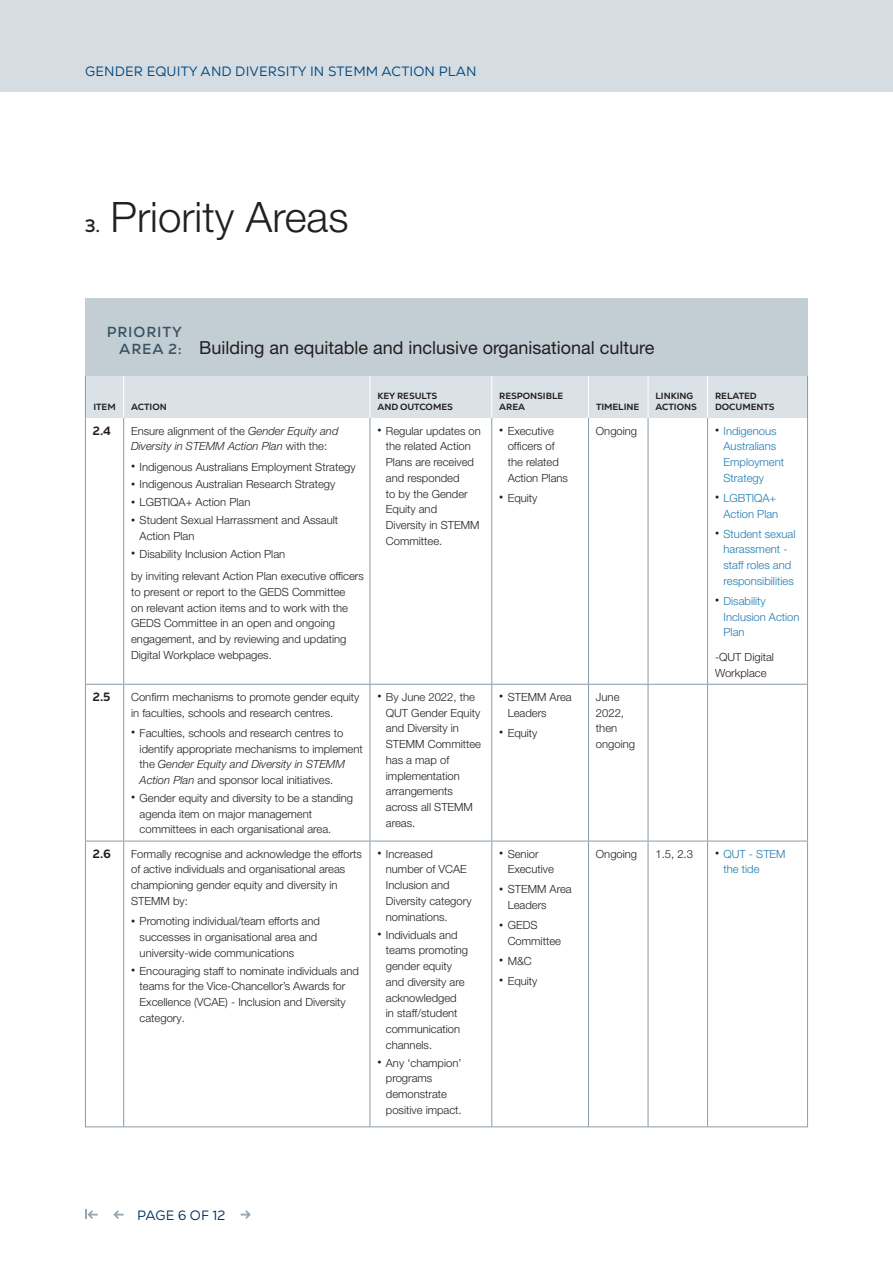
<style>
.page{position:relative;width:893px;height:1263px;background:#fff}
.page>*{position:absolute;margin:0;border:0;box-sizing:border-box;transform-origin:0 0}
.t1{font:300 42px "Helvetica Neue LT Pro";color:#231f20}
.t2{font:18px "Helvetica Neue LT Pro";color:#231f20}
.t3{font:700 18px "Nexa Text";color:#231f20}
.t4{font:700 14.55px "Nexa Text";letter-spacing:.06em;color:#385465}
.t5{font:13.5px "Nexa Text";letter-spacing:.01em;color:#00467e}
.t6{font:13.5px "Nexa Text";color:#003263}
.t7{font:800 12px "Nexa Text";color:#231f20}
.t8{font:300 11.25px/15.8px "Helvetica Neue LT Pro";color:#231f20}
.t9{font:300 11.25px/15.8px "Helvetica Neue LT Pro";color:#207bb1}
.t10{font:italic 300 11.25px/15.8px "Helvetica Neue LT Pro";color:#231f20}
.t11{font:800 9px/10.8px "Nexa Text";letter-spacing:-.005em;color:#231f20}
.s1{font-family:"Nexa Text";font-weight:700;font-size:14.55px;color:#385465}
.s2{font-style:normal}
.s3{font-size:8.25px}
.s4{font-size:8.25px;color:#231f20}
.s5{font-style:italic}
</style>
<div class="page">
<div style="left:0;top:0;width:893px;height:91px;background:#d5dde2"></div>
<div style="left:86px;top:375px;width:721px;height:43px;background:#dbe2e7"></div>
<hr style="left:123px;top:375px;width:1px;height:43px;background:#fff">
<hr style="left:370px;top:375px;width:1px;height:43px;background:#fff">
<hr style="left:491px;top:375px;width:1px;height:43px;background:#fff">
<hr style="left:588px;top:375px;width:1px;height:43px;background:#fff">
<hr style="left:648px;top:375px;width:1px;height:43px;background:#fff">
<hr style="left:707px;top:375px;width:1px;height:43px;background:#fff">
<hr style="left:85px;top:375px;width:1px;height:43px;background:#899aa8">
<hr style="left:807px;top:375px;width:1px;height:43px;background:#899aa8">
<hr style="left:85px;top:418px;width:1px;height:266px;background:#899aa8">
<hr style="left:123px;top:418px;width:1px;height:266px;background:#899aa8">
<hr style="left:370px;top:418px;width:1px;height:266px;background:#899aa8">
<hr style="left:491px;top:418px;width:1px;height:266px;background:#899aa8">
<hr style="left:588px;top:418px;width:1px;height:266px;background:#899aa8">
<hr style="left:648px;top:418px;width:1px;height:266px;background:#899aa8">
<hr style="left:707px;top:418px;width:1px;height:266px;background:#899aa8">
<hr style="left:807px;top:418px;width:1px;height:266px;background:#899aa8">
<hr style="left:85px;top:684px;width:39px;height:1px;background:#899aa8">
<hr style="left:85px;top:685px;width:1px;height:156px;background:#899aa8">
<hr style="left:124px;top:684px;width:246px;height:1px;background:#899aa8">
<hr style="left:123px;top:685px;width:1px;height:156px;background:#899aa8">
<hr style="left:370px;top:684px;width:122px;height:1px;background:#899aa8">
<hr style="left:370px;top:685px;width:1px;height:156px;background:#899aa8">
<hr style="left:492px;top:684px;width:96px;height:1px;background:#899aa8">
<hr style="left:491px;top:685px;width:1px;height:156px;background:#899aa8">
<hr style="left:588px;top:684px;width:60px;height:1px;background:#899aa8">
<hr style="left:588px;top:685px;width:1px;height:156px;background:#899aa8">
<hr style="left:648px;top:684px;width:60px;height:1px;background:#899aa8">
<hr style="left:648px;top:685px;width:1px;height:156px;background:#899aa8">
<hr style="left:708px;top:684px;width:100px;height:1px;background:#899aa8">
<hr style="left:707px;top:685px;width:1px;height:156px;background:#899aa8">
<hr style="left:807px;top:685px;width:1px;height:156px;background:#899aa8">
<hr style="left:85px;top:841px;width:39px;height:1px;background:#899aa8">
<hr style="left:85px;top:841px;width:1px;height:286px;background:#899aa8">
<hr style="left:124px;top:841px;width:246px;height:1px;background:#899aa8">
<hr style="left:123px;top:841px;width:1px;height:286px;background:#899aa8">
<hr style="left:370px;top:841px;width:122px;height:1px;background:#899aa8">
<hr style="left:370px;top:841px;width:1px;height:286px;background:#899aa8">
<hr style="left:492px;top:841px;width:96px;height:1px;background:#899aa8">
<hr style="left:491px;top:841px;width:1px;height:286px;background:#899aa8">
<hr style="left:588px;top:841px;width:60px;height:1px;background:#899aa8">
<hr style="left:588px;top:841px;width:1px;height:286px;background:#899aa8">
<hr style="left:648px;top:841px;width:60px;height:1px;background:#899aa8">
<hr style="left:648px;top:841px;width:1px;height:286px;background:#899aa8">
<hr style="left:708px;top:841px;width:100px;height:1px;background:#899aa8">
<hr style="left:707px;top:841px;width:1px;height:286px;background:#899aa8">
<hr style="left:807px;top:841px;width:1px;height:286px;background:#899aa8">
<div style="left:85px;top:298px;width:723px;height:77px;background:#c3ced4"></div>
<hr style="left:85px;top:1126px;width:723px;height:1px;background:#899aa8">
<svg style="left:113px;top:1210px;width:11px;height:9px"></svg>
<svg style="left:241px;top:1210px;width:10px;height:9px"></svg>
<svg style="left:85px;top:1210px;width:13px;height:9px"></svg>
<p class="t5" style="left:85px;top:63px;width:393px">GENDER EQUITY AND DIVERSITY IN STEMM ACTION PLAN</p>
<h2 class="t3" style="left:85px;top:214px;width:17px">3.</h2>
<h1 class="t1" style="left:111px;top:191px;width:240px">Priority Areas</h1>
<p class="t4" style="left:107px;top:322px;width:77px">PRIORITY</p>
<h2 class="t2" style="left:119px;top:337px;width:537px"><span class="s1">AREA 2:</span> Building an equitable and inclusive organisational culture</h2>
<p class="t11" style="left:93px;top:401px;width:24px">ITEM</p>
<p class="t11" style="left:131px;top:401px;width:37px">ACTION</p>
<p class="t11" style="left:377px;top:390px;width:77px">KEY RESULTS<br>AND OUTCOMES</p>
<p class="t11" style="left:499px;top:390px;width:65px">RESPONSIBLE<br>AREA</p>
<p class="t11" style="left:596px;top:401px;width:45px">TIMELINE</p>
<p class="t11" style="left:655px;top:390px;width:43px">LINKING<br>ACTIONS</p>
<p class="t11" style="left:715px;top:390px;width:61px">RELATED<br>DOCUMENTS</p>
<p class="t7" style="left:93px;top:423px;width:20px">2.4</p>
<p class="t10" style="left:131px;top:422px;width:209px"><span class="s2">Ensure alignment of the</span> Gender Equity and<br>Diversity in STEMM Action Plan <span class="s2">with the:</span></p>
<p class="t8" style="left:131px;top:458px;width:226px"><span class="s3">•</span> Indigenous Australians Employment Strategy</p>
<p class="t8" style="left:131px;top:476px;width:206px"><span class="s3">•</span> Indigenous Australian Research Strategy</p>
<p class="t8" style="left:131px;top:494px;width:121px"><span class="s3">•</span> LGBTIQA+ Action Plan</p>
<p class="t8" style="left:140px;top:512px;width:200px;text-indent:-9px"><span class="s3">•</span> Student Sexual Harrassment and Assault<br>Action Plan</p>
<p class="t8" style="left:131px;top:542px;width:234px;line-height:22.4px"><span class="s3">•</span> Disability Inclusion Action Plan<br>by inviting relevant Action Plan executive officers</p>
<p class="t8" style="left:131px;top:584px;width:218px">to present or report to the GEDS Committee on relevant action items and to work with the GEDS Committee in an open and ongoing engagement, and by reviewing and updating Digital Workplace webpages.</p>
<p class="t8" style="left:596px;top:422px;width:43px">Ongoing</p>
<p class="t9" style="left:723px;top:422px;width:62px;text-indent:-9px"><span class="s4">•</span> Indigenous<br>Australians<br>Employment<br>Strategy</p>
<p class="t9" style="left:715px;top:490px;width:65px;text-align:right"><span class="s4">•</span> LGBTIQA+<br>Action Plan</p>
<p class="t9" style="left:723px;top:525px;width:73px;text-indent:-9px"><span class="s4">•</span> Student sexual harassment - staff roles and responsibilities</p>
<p class="t9" style="left:723px;top:593px;width:78px;text-indent:-9px"><span class="s4">•</span> Disability<br>Inclusion Action<br>Plan</p>
<p class="t8" style="left:715px;top:649px;width:60px">-QUT Digital<br>Workplace</p>
<p class="t8" style="left:386px;top:422px;width:97px;text-indent:-9px"><span class="s3">•</span> Regular updates on the related Action<br>Plans are received and responded<br>to by the Gender<br>Equity and<br>Diversity in STEMM<br>Committee.</p>
<p class="t8" style="left:508px;top:422px;width:62px;text-indent:-9px"><span class="s3">•</span> Executive officers of the related<br>Action Plans</p>
<p class="t8" style="left:499px;top:490px;width:40px"><span class="s3">•</span> Equity</p>
<p class="t7" style="left:93px;top:689px;width:19px">2.5</p>
<p class="t8" style="left:131px;top:689px;width:230px">Confirm mechanisms to promote gender equity in faculties, schools and research centres.</p>
<p class="t8" style="left:140px;top:725px;width:225px;text-indent:-9px"><span class="s3">•</span> Faculties, schools and research centres to identify appropriate mechanisms to implement the <span class="s5">Gender Equity and Diversity in STEMM Action Plan</span> and sponsor local initiatives.</p>
<p class="t8" style="left:140px;top:790px;width:215px;text-indent:-9px"><span class="s3">•</span> Gender equity and diversity to be a standing agenda item on major management committees in each organisational area.</p>
<p class="t7" style="left:93px;top:846px;width:20px">2.6</p>
<p class="t8" style="left:131px;top:845px;width:232px">Formally recognise and acknowledge the efforts of active individuals and organisational areas championing gender equity and diversity in STEMM by:</p>
<p class="t8" style="left:140px;top:913px;width:182px;text-indent:-9px"><span class="s3">•</span> Promoting individual/team efforts and successes in organisational area and university-wide communications</p>
<p class="t8" style="left:140px;top:962px;width:221px;text-indent:-9px"><span class="s3">•</span> Encouraging staff to nominate individuals and teams for the Vice-Chancellor’s Awards for Excellence (VCAE) - Inclusion and Diversity category.</p>
<p class="t8" style="left:386px;top:689px;width:97px;text-indent:-9px"><span class="s3">•</span> By June 2022, the<br>QUT Gender Equity and Diversity in<br>STEMM Committee has a map of implementation arrangements across all STEMM areas.</p>
<p class="t8" style="left:508px;top:689px;width:65px;text-indent:-9px"><span class="s3">•</span> STEMM Area<br>Leaders</p>
<p class="t8" style="left:499px;top:724px;width:40px"><span class="s3">•</span> Equity</p>
<p class="t8" style="left:386px;top:845px;width:87px;text-indent:-9px"><span class="s3">•</span> Increased number of VCAE<br>Inclusion and<br>Diversity category nominations.</p>
<p class="t8" style="left:386px;top:926px;width:84px;text-indent:-9px"><span class="s3">•</span> Individuals and teams promoting gender equity and diversity are acknowledged<br>in staff/student communication channels.</p>
<p class="t8" style="left:386px;top:1054px;width:77px;text-indent:-9px"><span class="s3">•</span> Any ‘champion’ programs demonstrate positive impact.</p>
<p class="t8" style="left:508px;top:845px;width:48px;text-indent:-9px"><span class="s3">•</span> Senior<br>Executive</p>
<p class="t8" style="left:508px;top:881px;width:65px;text-indent:-9px"><span class="s3">•</span> STEMM Area<br>Leaders</p>
<p class="t8" style="left:508px;top:917px;width:55px;text-indent:-9px"><span class="s3">•</span> GEDS<br>Committee</p>
<p class="t8" style="left:499px;top:953px;width:34px"><span class="s3">•</span> M&amp;C</p>
<p class="t8" style="left:499px;top:973px;width:40px"><span class="s3">•</span> Equity</p>
<p class="t8" style="left:596px;top:689px;width:41px">June<br>2022, then ongoing</p>
<p class="t8" style="left:596px;top:845px;width:43px">Ongoing</p>
<p class="t8" style="left:655px;top:845px;width:39px">1.5, 2.3</p>
<p class="t9" style="left:723px;top:845px;width:64px;text-indent:-9px"><span class="s4">•</span> QUT - STEM the tide</p>
<p class="t6" style="left:137px;top:1207px;width:90px">PAGE 6 OF 12</p>
</div>
